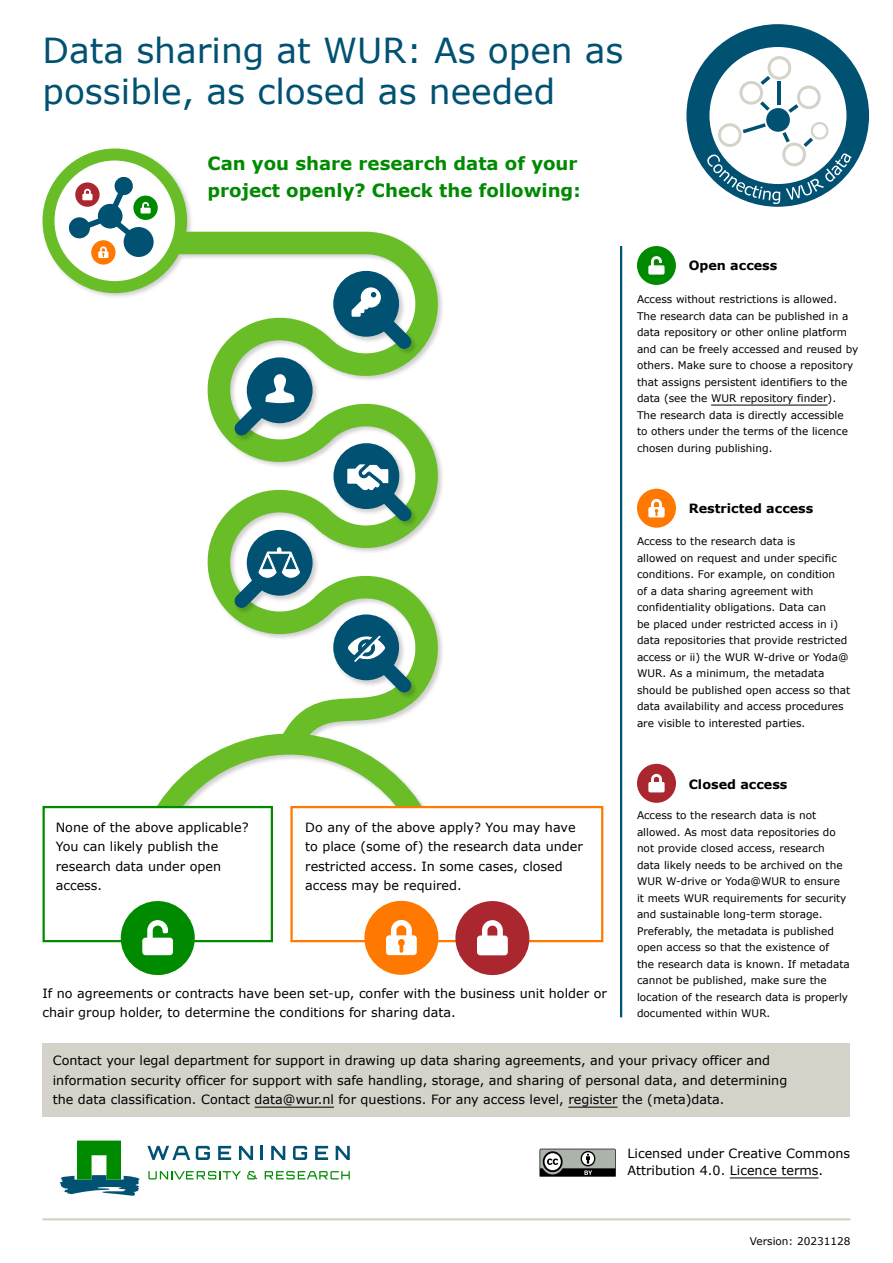
<style>
.page{position:relative;width:893px;height:1263px;background:#fff}
.page>*{position:absolute;margin:0;border:0;box-sizing:border-box;transform-origin:0 0}
.t1{font:34.5px/41.4px "Verdana";color:#005172}
.H2_12_18{font:700 18.15px/27.3px "Verdana";color:#008a00}
.P_Body_8_5_13{font:12.75px/19.5px "Verdana";color:#000}
.H4_Footer_8_5_11{font:12.75px/16.5px "Verdana";color:#000}
.H3_8_5_12_Bold{font:700 12.75px "Verdana";color:#000}
.P_7_11{font:10.5px/16.5px "Verdana";color:#000}
</style>
<div class="page">
<hr style="left:620px;top:246px;width:2px;height:771px;background:#005172">
<svg style="left:142px;top:217px;width:300px;height:506px"></svg>
<svg style="left:49px;top:155px;width:132px;height:132px"></svg>
<div style="left:43px;top:149px;width:144px;height:144px;border:12px solid #69be28;border-radius:50%"></div>
<svg style="left:122px;top:723px;width:335px;height:83px"></svg>
<div style="left:332px;top:614px;width:86px;height:85px;background:#000;opacity:.2"></div>
<svg style="left:333px;top:614px;width:79px;height:78px"></svg>
<div style="left:234px;top:529px;width:85px;height:85px;background:#000;opacity:.2"></div>
<svg style="left:234px;top:530px;width:79px;height:78px"></svg>
<div style="left:333px;top:442px;width:85px;height:86px;background:#000;opacity:.2"></div>
<svg style="left:333px;top:443px;width:79px;height:78px"></svg>
<div style="left:234px;top:357px;width:85px;height:85px;background:#000;opacity:.2"></div>
<svg style="left:234px;top:357px;width:79px;height:78px"></svg>
<div style="left:332px;top:270px;width:86px;height:86px;background:#000;opacity:.2"></div>
<svg style="left:333px;top:271px;width:79px;height:78px"></svg>
<div style="left:91px;top:240px;width:25px;height:25px;background:#ff7900;border-radius:50%"></div>
<svg style="left:133px;top:196px;width:25px;height:24px"></svg>
<svg style="left:67px;top:176px;width:87px;height:82px"></svg>
<div style="left:43px;top:806px;width:230px;height:136px;background:#fff;border:2px solid #008a00"></div>
<div style="left:121px;top:901px;width:74px;height:74px;background:#008a00;border-radius:50%"></div>
<svg style="left:142px;top:920px;width:31px;height:35px"></svg>
<div style="left:290px;top:806px;width:313px;height:136px;background:#fff;border:2px solid #ff7900"></div>
<div style="left:455px;top:901px;width:74px;height:74px;background:#aa272f;border-radius:50%"></div>
<svg style="left:477px;top:920px;width:31px;height:35px"></svg>
<div style="left:364px;top:901px;width:74px;height:74px;background:#ff7900;border-radius:50%"></div>
<svg style="left:386px;top:920px;width:31px;height:35px"></svg>
<svg style="left:686px;top:24px;width:183px;height:183px"></svg>
<div style="left:637px;top:246px;width:39px;height:39px;background:#008a00;border-radius:50%"></div>
<svg style="left:648px;top:256px;width:16px;height:19px"></svg>
<div style="left:637px;top:489px;width:39px;height:39px;background:#ff7900;border-radius:50%"></div>
<svg style="left:648px;top:499px;width:17px;height:18px"></svg>
<div style="left:637px;top:764px;width:39px;height:39px;background:#aa272f;border-radius:50%"></div>
<svg style="left:648px;top:774px;width:17px;height:18px"></svg>
<svg style="left:540px;top:1149px;width:76px;height:28px;background:#767a76"></svg>
<svg style="left:196px;top:1146px;width:14px;height:14px"></svg>
<svg style="left:218px;top:1146px;width:13px;height:14px"></svg>
<svg style="left:239px;top:1146px;width:14px;height:14px"></svg>
<svg style="left:261px;top:1146px;width:2px;height:14px"></svg>
<svg style="left:271px;top:1146px;width:14px;height:14px"></svg>
<svg style="left:293px;top:1146px;width:14px;height:14px"></svg>
<svg style="left:315px;top:1146px;width:13px;height:14px"></svg>
<svg style="left:336px;top:1146px;width:14px;height:14px"></svg>
<svg style="left:147px;top:1146px;width:43px;height:14px"></svg>
<svg style="left:148px;top:1171px;width:93px;height:8px"></svg>
<svg style="left:265px;top:1171px;width:85px;height:8px"></svg>
<svg style="left:247px;top:1171px;width:10px;height:8px"></svg>
<svg style="left:60px;top:1140px;width:80px;height:56px"></svg>
<hr style="left:43px;top:1218px;width:807px;height:2px;background:#d5d2ca">
<div style="left:43px;top:1043px;width:807px;height:74px;background:#d5d2ca"></div>
<hr style="left:711px;top:405px;width:117px;height:1px;background:#000">
<hr style="left:255px;top:1107px;width:79px;height:1px;background:#000">
<hr style="left:568px;top:1107px;width:49px;height:1px;background:#000">
<hr style="left:730px;top:1177px;width:88px;height:1px;background:#000">
<h1 class="t1" style="left:43px;top:30px;width:583px">Data sharing at WUR: As open as possible, as closed as needed</h1>
<p class="H2_12_18" style="left:207px;top:150px;width:375px">Can you share research data of your project openly? Check the following:</p>
<p class="H3_8_5_12_Bold" style="left:689px;top:257px;width:90px">Open access</p>
<p class="P_7_11" style="left:637px;top:291px;width:223px">Access without restrictions is allowed.<br>The research data can be published in a data repository or other online platform and can be freely accessed and reused by others. Make sure to choose a repository that assigns persistent identifiers to the data (see the WUR repository finder).<br>The research data is directly accessible<br>to others under the terms of the licence chosen during publishing.</p>
<p class="H3_8_5_12_Bold" style="left:689px;top:500px;width:126px">Restricted access</p>
<p class="P_7_11" style="left:637px;top:533px;width:215px">Access to the research data is<br>allowed on request and under specific conditions. For example, on condition<br>of a data sharing agreement with confidentiality obligations. Data can<br>be placed under restricted access in i) data repositories that provide restricted access or ii) the WUR W-drive or Yoda@ WUR. As a minimum, the metadata should be published open access so that data availability and access procedures are visible to interested parties.</p>
<p class="H3_8_5_12_Bold" style="left:689px;top:776px;width:100px">Closed access</p>
<p class="P_7_11" style="left:637px;top:807px;width:214px">Access to the research data is not allowed. As most data repositories do not provide closed access, research data likely needs to be archived on the WUR W-drive or Yoda@WUR to ensure<br>it meets WUR requirements for security and sustainable long-term storage.<br>Preferably, the metadata is published open access so that the existence of<br>the research data is known. If metadata cannot be published, make sure the location of the research data is properly documented within WUR.</p>
<p class="P_Body_8_5_13" style="left:53px;top:1051px;width:736px">Contact your legal department for support in drawing up data sharing agreements, and your privacy officer and information security officer for support with safe handling, storage, and sharing of personal data, and determining the data classification. Contact data@wur.nl for questions. For any access level, register the (meta)data.</p>
<p class="P_Body_8_5_13" style="left:56px;top:817px;width:194px">None of the above applicable?<br>You can likely publish the research data under open access.</p>
<p class="P_Body_8_5_13" style="left:305px;top:817px;width:279px">Do any of the above apply? You may have to place (some of) the research data under restricted access. In some cases, closed access may be required.</p>
<p class="P_Body_8_5_13" style="left:43px;top:984px;width:566px">If no agreements or contracts have been set-up, confer with the business unit holder or chair group holder, to determine the conditions for sharing data.</p>
<p class="H4_Footer_8_5_11" style="left:627px;top:1146px;width:224px">Licensed under Creative Commons<br>Attribution 4.0. Licence terms.</p>
<p class="P_7_11" style="left:750px;top:1233px;width:102px">Version: 20231128</p>
</div>
